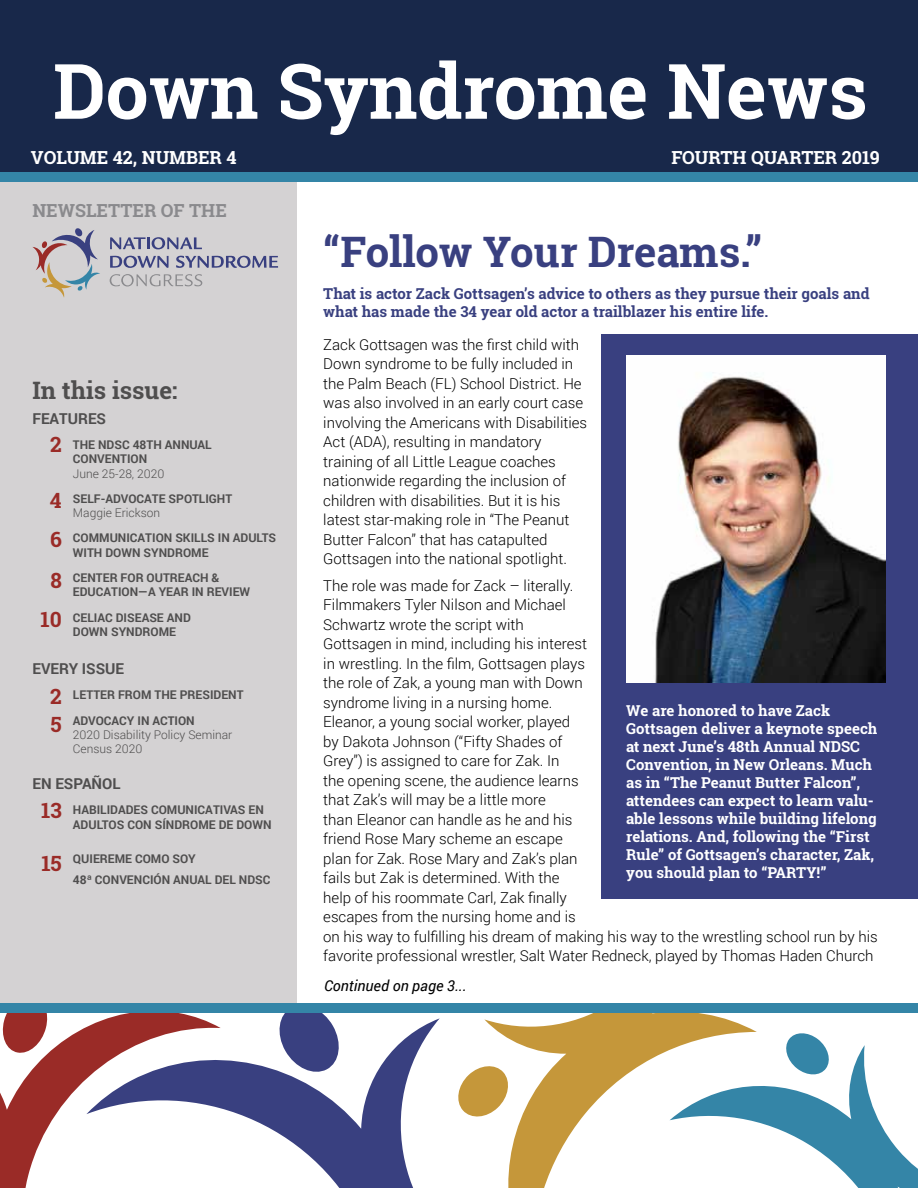
<style>
.page{position:relative;width:918px;height:1188px;background:#fff}
.page>*{position:absolute;margin:0;border:0;box-sizing:border-box;transform-origin:0 0}
.t1{font:700 42px "Roboto Slab";color:#394080}
.t2{font:700 24px "Roboto Slab";color:#4f4e4e}
.t3{font:700 21px/38.7px "Roboto Slab";color:#9a2b27}
.t4{font:700 18px "Roboto Slab";color:#fff}
.t5{font:700 18px "Roboto Slab";color:#8a8a8d}
.t6{font:300 15px/19.5px "Roboto";color:#000}
.t7{font:700 15px/18px "Roboto Slab";color:#fff}
.t8{font:700 15px/18px "Roboto Slab";color:#394080}
.t9{font:700 15px "Roboto";color:#4f4e4e}
.t10{font:italic 15px "Roboto";color:#000}
.t11{font:700 12px/14.4px "Roboto";color:#4f4e4e}
.t12{font:300 12px/14.4px "Roboto";color:#4f4e4e}
</style>
<div class="page">
<div style="left:0;top:164px;width:297px;height:844px;background:#d4d2d3"></div>
<div style="left:0;top:76px;width:918px;height:106px;background:#3485a7"></div>
<div style="left:0;top:0;width:918px;height:172px;background:#18284a"></div>
<svg style="left:110px;top:237px;width:92px;height:12px"></svg>
<svg style="left:110px;top:256px;width:59px;height:12px"></svg>
<svg style="left:176px;top:256px;width:102px;height:12px"></svg>
<svg style="left:110px;top:274px;width:92px;height:12px"></svg>
<svg style="left:32px;top:228px;width:68px;height:70px"></svg>
<svg style="left:55px;top:60px;width:810px;height:75px"></svg>
<svg style="left:757px;top:1033px;width:161px;height:155px"></svg>
<svg style="left:221px;top:1018px;width:219px;height:170px"></svg>
<svg style="left:276px;top:1013px;width:67px;height:63px"></svg>
<svg style="left:484px;top:1013px;width:273px;height:175px"></svg>
<svg style="left:458px;top:1063px;width:53px;height:56px"></svg>
<svg style="left:0;top:1013px;width:221px;height:175px"></svg>
<div style="left:0;top:1003px;width:918px;height:10px;background:#3485a7"></div>
<div style="left:601px;top:335px;width:317px;height:564px;background:#394080"></div>
<img style="left:626px;top:356px;width:260px;height:327px">
<p class="t4" style="left:31px;top:145px;width:207px">VOLUME 42, NUMBER 4</p>
<p class="t4" style="left:671px;top:145px;width:210px">FOURTH QUARTER 2019</p>
<p class="t5" style="left:32px;top:199px;width:196px">NEWSLETTER OF THE</p>
<h2 class="t2" style="left:32px;top:374px;width:147px">In this issue:</h2>
<p class="t9" style="left:32px;top:408px;width:75px">FEATURES</p>
<p class="t11" style="left:73px;top:437px;width:140px">THE NDSC 48TH ANNUAL<br>CONVENTION</p>
<p class="t12" style="left:73px;top:466px;width:93px">June 25-28, 2020</p>
<p class="t11" style="left:73px;top:491px;width:161px">SELF-ADVOCATE SPOTLIGHT</p>
<p class="t12" style="left:73px;top:505px;width:89px">Maggie Erickson</p>
<p class="t11" style="left:73px;top:530px;width:205px">COMMUNICATION SKILLS IN ADULTS<br>WITH DOWN SYNDROME</p>
<p class="t11" style="left:73px;top:570px;width:179px">CENTER FOR OUTREACH &amp;<br>EDUCATION—A YEAR IN REVIEW</p>
<p class="t11" style="left:73px;top:610px;width:119px">CELIAC DISEASE AND<br>DOWN SYNDROME</p>
<p class="t9" style="left:32px;top:658px;width:93px">EVERY ISSUE</p>
<p class="t11" style="left:73px;top:682px;width:172px;line-height:25.2px">LETTER FROM THE PRESIDENT<br>ADVOCACY IN ACTION</p>
<p class="t12" style="left:73px;top:727px;width:161px">2020 Disability Policy Seminar<br>Census 2020</p>
<p class="t9" style="left:32px;top:773px;width:90px">EN ESPAÑOL</p>
<p class="t11" style="left:73px;top:802px;width:200px">HABILIDADES COMUNICATIVAS EN<br>ADULTOS CON SÍNDROME DE DOWN</p>
<p class="t11" style="left:73px;top:848px;width:199px;line-height:21.1px">QUIEREME COMO SOY<br>48ª CONVENCIÓN ANUAL DEL NDSC</p>
<h3 class="t3" style="left:50px;top:425px;width:13px">2</h3>
<h3 class="t3" style="left:50px;top:481px;width:13px">4<br>6</h3>
<h3 class="t3" style="left:41px;top:561px;width:23px;text-align:center">8<br>10</h3>
<h3 class="t3" style="left:50px;top:682px;width:13px;line-height:28.5px">2<br>5</h3>
<h3 class="t3" style="left:41px;top:791px;width:22px">13</h3>
<h3 class="t3" style="left:41px;top:843px;width:22px">15</h3>
<h1 class="t1" style="left:323px;top:223px;width:441px">“Follow Your Dreams.”</h1>
<p class="t8" style="left:323px;top:284px;width:548px">That is actor Zack Gottsagen’s advice to others as they pursue their goals and what has made the 34 year old actor a trailblazer his entire life.</p>
<p class="t6" style="left:323px;top:334px;width:265px">Zack Gottsagen was the first child with Down syndrome to be fully included in the Palm Beach (FL) School District. He was also involved in an early court case involving the Americans with Disabilities Act (ADA), resulting in mandatory training of all Little League coaches nationwide regarding the inclusion of children with disabilities. But it is his latest star-making role in “The Peanut Butter Falcon” that has catapulted Gottsagen into the national spotlight.</p>
<p class="t6" style="left:323px;top:575px;width:556px">The role was made for Zack – literally.<br>Filmmakers Tyler Nilson and Michael<br>Schwartz wrote the script with<br>Gottsagen in mind, including his interest<br>in wrestling. In the film, Gottsagen plays<br>the role of Zak, a young man with Down<br>syndrome living in a nursing home.<br>Eleanor, a young social worker, played<br>by Dakota Johnson (“Fifty Shades of<br>Grey”) is assigned to care for Zak. In<br>the opening scene, the audience learns<br>that Zak’s will may be a little more<br>than Eleanor can handle as he and his<br>friend Rose Mary scheme an escape<br>plan for Zak. Rose Mary and Zak’s plan<br>fails but Zak is determined. With the<br>help of his roommate Carl, Zak finally<br>escapes from the nursing home and is<br>on his way to fulfilling his dream of making his way to the wrestling school run by his favorite professional wrestler, Salt Water Redneck, played by Thomas Haden Church</p>
<p class="t7" style="left:626px;top:701px;width:253px">We are honored to have Zack Gottsagen deliver a keynote speech at next June’s 48th Annual NDSC Convention, in New Orleans. Much as in “The Peanut Butter Falcon”, attendees can expect to learn valu&shy;able lessons while building lifelong relations. And, following the “First Rule” of Gottsagen’s character, Zak, you should plan to “PARTY!”</p>
<p class="t10" style="left:324px;top:975px;width:144px">Continued on page 3...</p>
</div>
